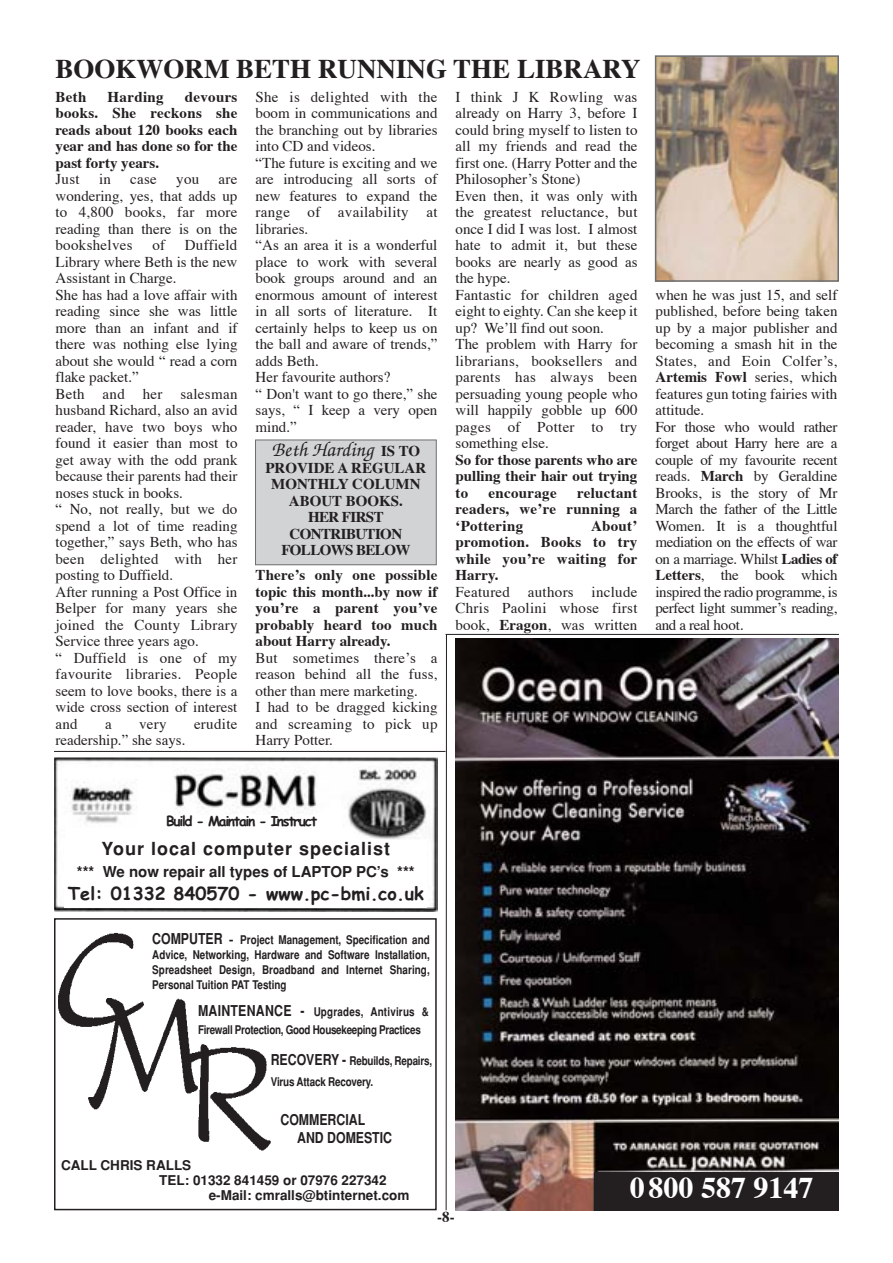
<style>
.page{position:relative;width:893px;height:1263px;background:#fff}
.page>*{position:absolute;margin:0;border:0;box-sizing:border-box;transform-origin:0 0}
.t1{font:700 30px "Times";color:#fff}
.t2{font:700 27px "Times";color:#231f20}
.t3{font:italic 500 21px "Zapf Chancery";color:#231f20}
.t4{font:700 18px "Comic Sans MS";color:#231f20}
.t5{font:700 18px "Helvetica";letter-spacing:.055em;color:#231f20}
.t6{font:15px/16.5px "Times";color:#231f20}
.t7{font:700 15px/16.5px "Times";color:#231f20;text-align:justify}
.t8{font:700 15px "Helvetica";color:#231f20}
.t9{font:700 15px/18px "Helvetica";color:#231f20;scale:.82 1}
.t10{font:700 15px "Times";letter-spacing:.02em;color:#231f20}
.t11{font:15px "Times";letter-spacing:.02em;color:#231f20}
.t12{font:700 13.8px "Comic Sans MS";letter-spacing:-.09em;color:#231f20}
.t13{font:700 13.5px "Helvetica";color:#231f20}
.t14{font:700 12px/15px "Helvetica";letter-spacing:-.015em;color:#231f20;scale:.82 1}
.s1{font-family:"Times";font-weight:700;font-style:normal;font-size:15px}
.s2{font-weight:700}
.s3{font-size:15px}
.s4{font-family:"Times";font-size:15px}
.s5{font-weight:400;font-size:15px;color:#231f20}
</style>
<div class="page">
<div style="left:54px;top:918px;width:383px;height:292px;border:2px solid #231f20"></div>
<img style="left:59px;top:932px;width:212px;height:219px">
<div style="left:151px;top:932px;width:280px;height:62px;background:#fff"></div>
<div style="left:196px;top:1003px;width:234px;height:37px;background:#fff"></div>
<div style="left:269px;top:1053px;width:165px;height:45px;background:#fff"></div>
<img style="left:54px;top:757px;width:384px;height:154px">
<div style="left:64px;top:840px;width:363px;height:67px;background:#fff"></div>
<img style="left:658px;top:58px;width:178px;height:221px">
<div style="left:655px;top:55px;width:184px;height:227px;border:2px solid #6d6e70"></div>
<div style="left:255px;top:440px;width:181px;height:125px;background:#d1d3d4"></div>
<div style="left:255px;top:440px;width:182px;height:125px;border:1px solid #6d6e70"></div>
<img style="left:455px;top:638px;width:384px;height:572px">
<div style="left:595px;top:1172px;width:244px;height:38px;background:#231f20"></div>
<hr style="left:446px;top:634px;width:1px;height:576px;background:#231f20">
<hr style="left:446px;top:634px;width:393px;height:1px;background:#231f20">
<hr style="left:54px;top:751px;width:392px;height:1px;background:#231f20">
<h2 class="t2" style="left:56px;top:58px;width:587px">BOOKWORM BETH RUNNING THE LIBRARY</h2>
<p class="t7" style="left:56px;top:90px;width:32px">Beth</p>
<p class="t10" style="left:108px;top:90px;width:57px">Harding</p>
<p class="t6" style="left:455px;top:90px;width:183px">I think J K Rowling was already on Harry 3, before I could bring myself to listen to all my friends and read the first one. (Harry Potter and the<br>Philosopher’s Stone)<br>Even then, it was only with the greatest reluctance, but once I did I was lost. I almost hate to admit it, but these books are nearly as good as the hype.<br>Fantastic for children aged eight to eighty. Can she keep it up? We’ll find out soon.<br>The problem with Harry for librarians, booksellers and parents has always been persuading young people who will happily gobble up 600 pages of Potter to try something else.</p>
<p class="t7" style="left:455px;top:453px;width:183px">So for those parents who are pulling their hair out trying to</p>
<p class="t6" style="left:255px;top:90px;width:183px">She is delighted with the boom in communications and the branching out by libraries into CD and videos.<br>“The future is exciting and we are introducing all sorts of new features to expand the range of availability at libraries.<br>“As an area it is a wonderful place to work with several book groups around and an enormous amount of interest in all sorts of literature. It certainly helps to keep us on the ball and aware of trends,” adds Beth.<br>Her favourite authors?<br>“ Don't want to go there,” she says, “ I keep a very open mind.”</p>
<p class="t7" style="left:56px;top:90px;width:183px;text-indent:129px">devours books. She reckons she reads about 120 books each year and has done so for the past forty years.</p>
<p class="t6" style="left:56px;top:172px;width:26px">Just</p>
<p class="t6" style="left:99px;top:172px;width:13px">in</p>
<p class="t6" style="left:130px;top:172px;width:28px">case</p>
<p class="t6" style="left:176px;top:172px;width:25px">you</p>
<p class="t6" style="left:56px;top:172px;width:183px;text-align:justify;text-indent:163px">are wondering, yes, that adds up to 4,800 books, far more reading than there is on the bookshelves</p>
<p class="t6" style="left:56px;top:238px;width:184px;text-indent:129px">Duffield<br>Library where Beth is the new<br>Assistant in Charge.<br>She has had a love affair with reading since she was little more than an infant and if there was nothing else lying about she would “ read a corn flake packet.”<br>Beth and her salesman husband Richard, also an avid reader, have two boys who found it easier than most to get away with the odd prank because their parents had their noses stuck in books.<br>“ No, not really, but we do spend a lot of time reading together,” says Beth, who has been delighted with her posting to Duffield.<br>After running a Post Office in<br>Belper for many years she joined the County Library<br>Service three years ago.<br>“ Duffield is one of my favourite libraries. People seem to love books, there is a wide cross section of interest and</p>
<p class="t6" style="left:152px;top:238px;width:14px">of</p>
<h3 class="t3" style="left:272px;top:441px;width:150px">Beth Harding <span class="s1">IS TO</span></h3>
<p class="t7" style="left:265px;top:461px;width:162px;text-align:center">PROVIDE A REGULAR<br>MONTHLY COLUMN<br>ABOUT BOOKS.<br>HER FIRST<br>CONTRIBUTION<br>FOLLOWS BELOW</p>
<p class="t7" style="left:455px;top:486px;width:183px;text-indent:122px">reluctant readers, we’re running a ‘Pottering</p>
<p class="t10" style="left:489px;top:486px;width:70px">encourage</p>
<p class="t7" style="left:455px;top:519px;width:183px;text-indent:135px">About’ promotion. Books to try while you’re waiting for Harry.</p>
<p class="t6" style="left:455px;top:585px;width:183px;text-align:justify">Featured authors include Chris Paolini whose first book, <span class="s2">Eragon</span>, was written</p>
<p class="t7" style="left:255px;top:568px;width:183px">There’s only one possible topic this month...by now if you’re a parent you’ve probably heard too much about Harry already.</p>
<p class="t6" style="left:255px;top:651px;width:183px">But sometimes there’s a reason behind all the fuss, other than mere marketing.<br>I had to be dragged kicking and screaming to pick up<br>Harry Potter.</p>
<p class="t6" style="left:105px;top:717px;width:8px">a</p>
<p class="t6" style="left:139px;top:717px;width:29px">very</p>
<p class="t11" style="left:194px;top:717px;width:45px">erudite</p>
<p class="t6" style="left:56px;top:733px;width:131px">readership.” she says.</p>
<p class="t6" style="left:655px;top:287px;width:183px">when he was just 15, and self published, before being taken up by a major publisher and becoming a smash hit in the<br>States, and Eoin Colfer’s,<br><span class="s2">Artemis Fowl</span> series, which features gun toting fairies with attitude.<br>For those who would rather forget about Harry here are a couple of my favourite recent reads. <span class="s2">March</span> by Geraldine<br>Brooks, is the story of Mr<br>March the father of the Little<br>Women. It is a thoughtful mediation on the effects of war on a marriage. Whilst <span class="s2">Ladies of<br>Letters</span>, the book which inspired the radio programme, is perfect light summer’s reading, and a real hoot.</p>
<p class="t12" style="left:166px;top:815px;width:153px">Build - Maintain - Instruct</p>
<p class="t5" style="left:101px;top:842px;width:290px">Your local computer specialist</p>
<p class="t8" style="left:77px;top:866px;width:339px">*** We now repair all types of LAPTOP PC’s ***</p>
<p class="t4" style="left:68px;top:886px;width:358px">Tel: 01332 840570 - www.pc-bmi.co.uk</p>
<p class="t14" style="left:152px;top:933px;width:340px;text-align:justify"><span class="s3">COMPUTER</span> <span class="s4">-</span> Project Management, Specification and Advice, Networking, Hardware and Software Installation, Spreadsheet Design, Broadband and Internet Sharing, Personal Tuition PAT Testing</p>
<p class="t14" style="left:198px;top:1004px;width:283px;line-height:18px"><span class="s3">MAINTENANCE -</span> Upgrades, Antivirus &amp;<br>Firewall Protection, Good Housekeeping Practices</p>
<p class="t14" style="left:271px;top:1052px;width:198px;line-height:21px"><span class="s3">RECOVERY -</span> Rebuilds, Repairs,<br>Virus Attack Recovery.</p>
<p class="t9" style="left:297px;top:1112px;width:117px;text-indent:-17px">COMMERCIAL<br>AND DOMESTIC</p>
<p class="t13" style="left:61px;top:1160px;width:132px">CALL CHRIS RALLS</p>
<p class="t13" style="left:159px;top:1175px;width:229px">TEL: 01332 841459 or 07976 227342</p>
<p class="t13" style="left:209px;top:1190px;width:202px">e-Mail: cmralls@btinternet.com</p>
<p class="t7" style="left:437px;top:1210px;width:19px">-8-</p>
<h1 class="t1" style="left:596px;top:1176px;width:219px"><span class="s5">0</span> 0 800 587 9147</h1>
</div>
